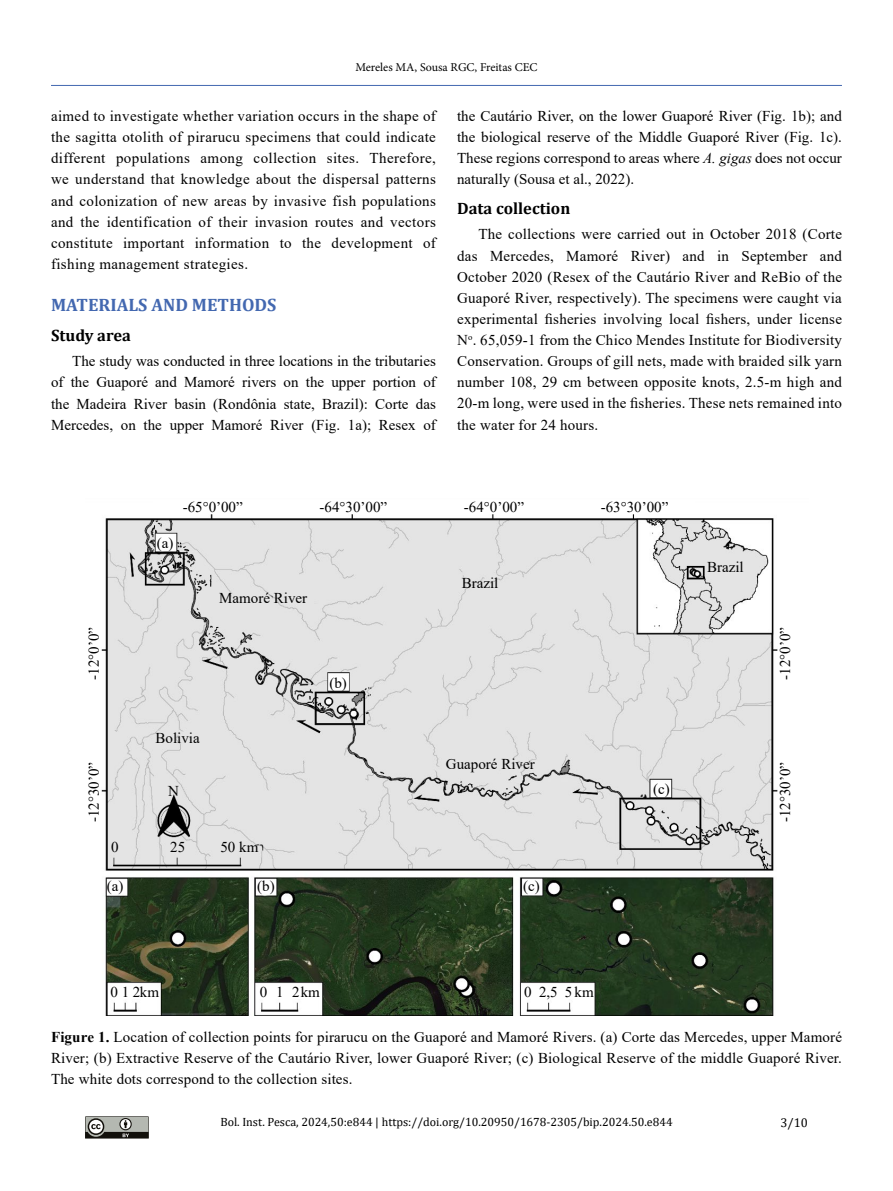
<style>
.page{position:relative;width:893px;height:1191px;background:#fff}
.page>*{position:absolute;margin:0;border:0;box-sizing:border-box;transform-origin:0 0}
.t1{font:700 18px "Cambria";color:#4368b0}
.t2{font:700 16.5px "Cambria";color:#000}
.t3{font:15px/21.1px "Times New Roman";color:#000;text-align:justify}
.t4{font:12.75px "Cambria";color:#000}
.t5{font:12px "Cambria";color:#000}
.t6{font:12px "Minion Pro";color:#000}
.s1{font-style:italic}
.s2{font-weight:700}
</style>
<div class="page">
<svg style="left:85px;top:1116px;width:64px;height:23px"></svg>
<hr style="left:51px;top:85px;width:791px;height:1px;background:#4368b0">
<img style="left:101px;top:514px;width:677px;height:502px">
<p class="t6" style="left:355px;top:60px;width:184px">Mereles MA, Sousa RGC, Freitas CEC</p>
<p class="t3" style="left:51px;top:105px;width:386px">aimed to investigate whether variation occurs in the shape of the sagitta otolith of pirarucu specimens that could indicate different populations among collection sites. Therefore, we understand that knowledge about the dispersal patterns and colonization of new areas by invasive fish populations and the identification of their invasion routes and vectors constitute important information to the development of fishing management strategies.</p>
<p class="t1" style="left:51px;top:292px;width:227px">MATERIALS AND METHODS</p>
<p class="t2" style="left:51px;top:323px;width:81px">Study area</p>
<p class="t3" style="left:51px;top:350px;width:386px;text-indent:21px">The study was conducted in three locations in the tributaries of the Guaporé and Mamoré rivers on the upper portion of the Madeira River basin (Rondônia state, Brazil): Corte das Mercedes, on the upper Mamoré River (Fig. 1a); Resex of</p>
<p class="t3" style="left:457px;top:105px;width:386px">the Cautário River, on the lower Guaporé River (Fig. 1b); and the biological reserve of the Middle Guaporé River (Fig. 1c).<br>These regions correspond to areas where <span class="s1">A. gigas</span> does not occur naturally (Sousa et al., 2022).</p>
<p class="t2" style="left:457px;top:197px;width:115px">Data collection</p>
<p class="t3" style="left:457px;top:223px;width:386px;text-indent:21px">The collections were carried out in October 2018 (Corte das Mercedes, Mamoré River) and in September and October 2020 (Resex of the Cautário River and ReBio of the Guaporé River, respectively). The specimens were caught via experimental fisheries involving local fishers, under license N<sup>o</sup>. 65,059-1 from the Chico Mendes Institute for Biodiversity Conservation. Groups of gill nets, made with braided silk yarn number 108, 29 cm between opposite knots, 2.5-m high and 20-m long, were used in the fisheries. These nets remained into the water for 24 hours.</p>
<p class="t3" style="left:83px;top:679px;width:54px;rotate:-90deg">-12°0’0”</p>
<p class="t3" style="left:157px;top:532px;width:18px">(a)</p>
<p class="t3" style="left:183px;top:496px;width:62px">-65°0’00”</p>
<p class="t3" style="left:319px;top:496px;width:69px">-64°30’00”</p>
<p class="t3" style="left:464px;top:496px;width:62px">-64°0’00”</p>
<p class="t3" style="left:601px;top:496px;width:69px">-63°30’00”</p>
<p class="t3" style="left:219px;top:587px;width:89px">Mamoré River</p>
<p class="t3" style="left:462px;top:572px;width:38px">Brazil</p>
<p class="t3" style="left:329px;top:671px;width:19px">(b)</p>
<p class="t3" style="left:83px;top:822px;width:62px;rotate:-90deg">-12°30’0”</p>
<p class="t3" style="left:156px;top:726px;width:46px">Bolivia</p>
<p class="t3" style="left:168px;top:779px;width:12px">N</p>
<p class="t3" style="left:111px;top:836px;width:9px">0</p>
<p class="t3" style="left:170px;top:836px;width:16px">25</p>
<p class="t3" style="left:220px;top:836px;width:39px">50 km</p>
<p class="t3" style="left:446px;top:753px;width:90px">Guaporé River</p>
<p class="t3" style="left:107px;top:875px;width:18px">(a)</p>
<p class="t3" style="left:257px;top:875px;width:19px">(b)</p>
<p class="t3" style="left:523px;top:875px;width:18px">(c)</p>
<p class="t3" style="left:653px;top:778px;width:18px">(c)</p>
<p class="t3" style="left:110px;top:980px;width:50px">0 1 2km</p>
<p class="t3" style="left:260px;top:980px;width:62px">0 1 2km</p>
<p class="t3" style="left:524px;top:980px;width:71px">0 2,5 5km</p>
<p class="t3" style="left:707px;top:555px;width:38px">Brazil</p>
<p class="t3" style="left:774px;top:679px;width:54px;rotate:-90deg">-12°0’0”</p>
<p class="t3" style="left:774px;top:822px;width:62px;rotate:-90deg">-12°30’0”</p>
<p class="t3" style="left:51px;top:1026px;width:792px"><span class="s2">Figure 1.</span> Location of collection points for pirarucu on the Guaporé and Mamoré Rivers. (a) Corte das Mercedes, upper Mamoré River; (b) Extractive Reserve of the Cautário River, lower Guaporé River; (c) Biological Reserve of the middle Guaporé River.<br>The white dots correspond to the collection sites.</p>
<p class="t5" style="left:220px;top:1114px;width:454px">Bol. Inst. Pesca, 2024,50:e844 | https://doi.org/10.20950/1678-2305/bip.2024.50.e844</p>
<p class="t4" style="left:780px;top:1115px;width:29px">3/10</p>
</div>
